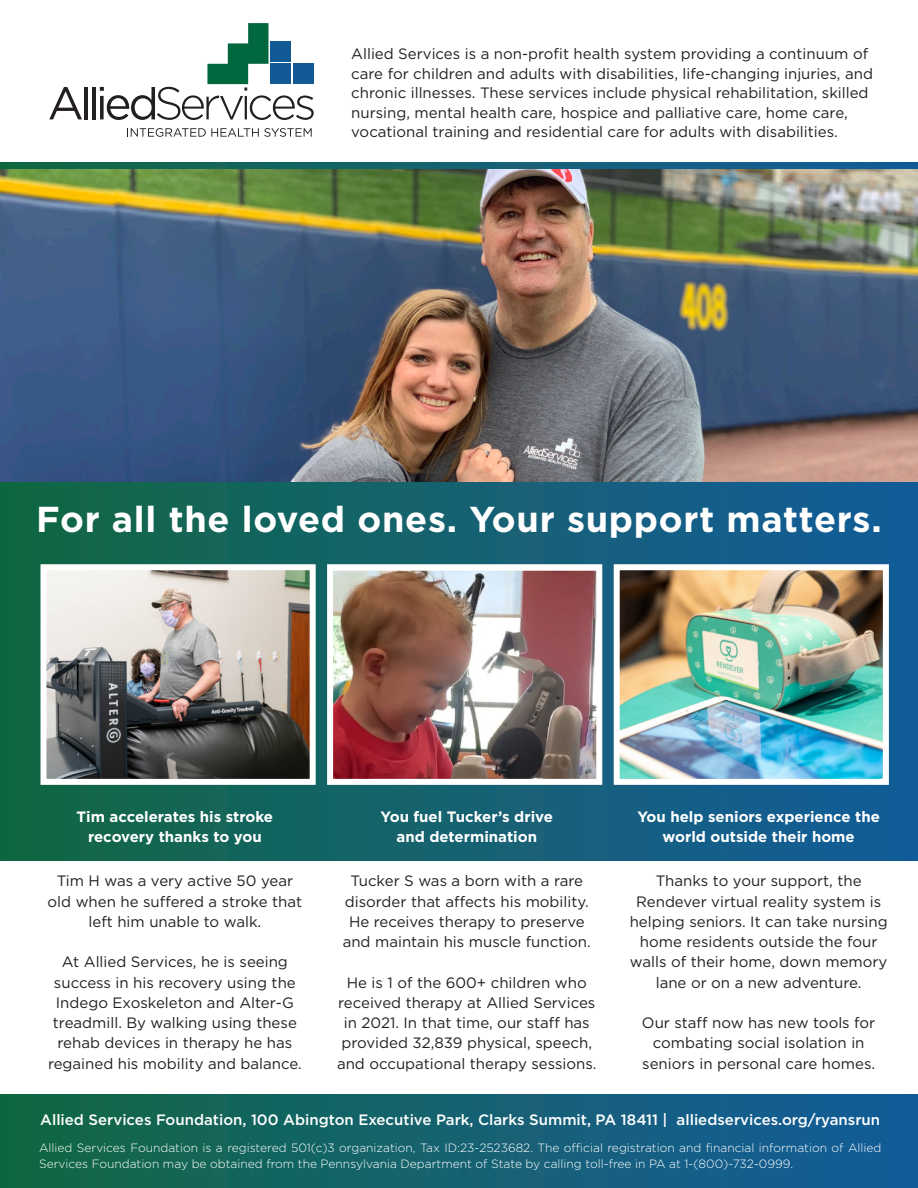
<style>
.page{position:relative;width:918px;height:1188px;background:#fff}
.page>*{position:absolute;margin:0;border:0;box-sizing:border-box;transform-origin:0 0}
.t1{font:700 36px "Gotham";letter-spacing:.02em;color:#fff}
.t2{font:15px/20.2px "Gotham";color:#231f20;text-align:center}
.t3{font:700 15px/20.2px "Gotham";color:#fff;text-align:center}
.t4{font:500 15px "Gotham";color:#fff}
.t5{font:300 12px/16.5px "Gotham";color:#fff}
</style>
<div class="page">
<img style="left:0;top:168px;width:918px;height:314px">
<div style="left:0;top:482px;width:918px;height:378px;background:linear-gradient(to right,#126742,#155c9d)"></div>
<img style="left:611px;top:561px;width:281px;height:227px">
<img style="left:324px;top:561px;width:281px;height:227px">
<img style="left:38px;top:561px;width:281px;height:227px">
<svg style="left:49px;top:87px;width:33px;height:32px"></svg>
<hr style="left:84px;top:87px;width:4px;height:32px;background:#231f20">
<hr style="left:92px;top:87px;width:3px;height:32px;background:#231f20">
<svg style="left:100px;top:23px;width:214px;height:97px"></svg>
<div style="left:271px;top:41px;width:20px;height:21px;background:#125a96"></div>
<div style="left:271px;top:64px;width:20px;height:20px;background:#125a96"></div>
<div style="left:293px;top:64px;width:21px;height:20px;background:#125a96"></div>
<svg style="left:127px;top:128px;width:185px;height:9px"></svg>
<div style="left:0;top:1094px;width:918px;height:94px;background:linear-gradient(to right,#126742,#155c9d)"></div>
<svg style="left:0;top:162px;width:918px;height:6px;background:#13616f"></svg>
<p class="t2" style="left:351px;top:44px;width:523px;line-height:19.5px;text-align:left">Allied Services is a non-profit health system providing a continuum of care for children and adults with disabilities, life-changing injuries, and chronic illnesses. These services include physical rehabilitation, skilled nursing, mental health care, hospice and palliative care, home care, vocational training and residential care for adults with disabilities.</p>
<p class="t1" style="left:36px;top:497px;width:847px">For all the loved ones. Your support matters.</p>
<p class="t3" style="left:77px;top:806px;width:198px">Tim accelerates his stroke recovery thanks to you</p>
<p class="t2" style="left:48px;top:871px;width:256px">Tim H was a very active 50 year old when he suffered a stroke that left him unable to walk.</p>
<p class="t2" style="left:48px;top:952px;width:255px">At Allied Services, he is seeing success in his recovery using the<br>Indego Exoskeleton and Alter-G treadmill. By walking using these rehab devices in therapy he has regained his mobility and balance.</p>
<p class="t3" style="left:381px;top:806px;width:174px">You fuel Tucker’s drive</p>
<p class="t3" style="left:396px;top:827px;width:142px">and determination</p>
<p class="t2" style="left:343px;top:871px;width:250px">Tucker S was a born with a rare disorder that affects his mobility.<br>He receives therapy to preserve and maintain his muscle function.</p>
<p class="t2" style="left:337px;top:972px;width:261px">He is 1 of the 600+ children who received therapy at Allied Services in 2021. In that time, our staff has provided 32,839 physical, speech, and occupational therapy sessions.</p>
<p class="t3" style="left:637px;top:806px;width:244px">You help seniors experience the world outside their home</p>
<p class="t2" style="left:630px;top:871px;width:259px">Thanks to your support, the<br>Rendever virtual reality system is helping seniors. It can take nursing home residents outside the four walls of their home, down memory lane or on a new adventure.</p>
<p class="t2" style="left:642px;top:1012px;width:235px;line-height:20.7px">Our staff now has new tools for combating social isolation in seniors in personal care homes.</p>
<p class="t4" style="left:40px;top:1110px;width:841px">Allied Services Foundation, 100 Abington Executive Park, Clarks Summit, PA 18411 | alliedservices.org/ryansrun</p>
<p class="t5" style="left:39px;top:1139px;width:844px">Allied Services Foundation is a registered 501(c)3 organization, Tax ID:23-2523682. The official registration and financial information of Allied<br>Services Foundation may be obtained from the Pennsylvania Department of State by calling toll-free in PA at 1-(800)-732-0999.</p>
</div>
